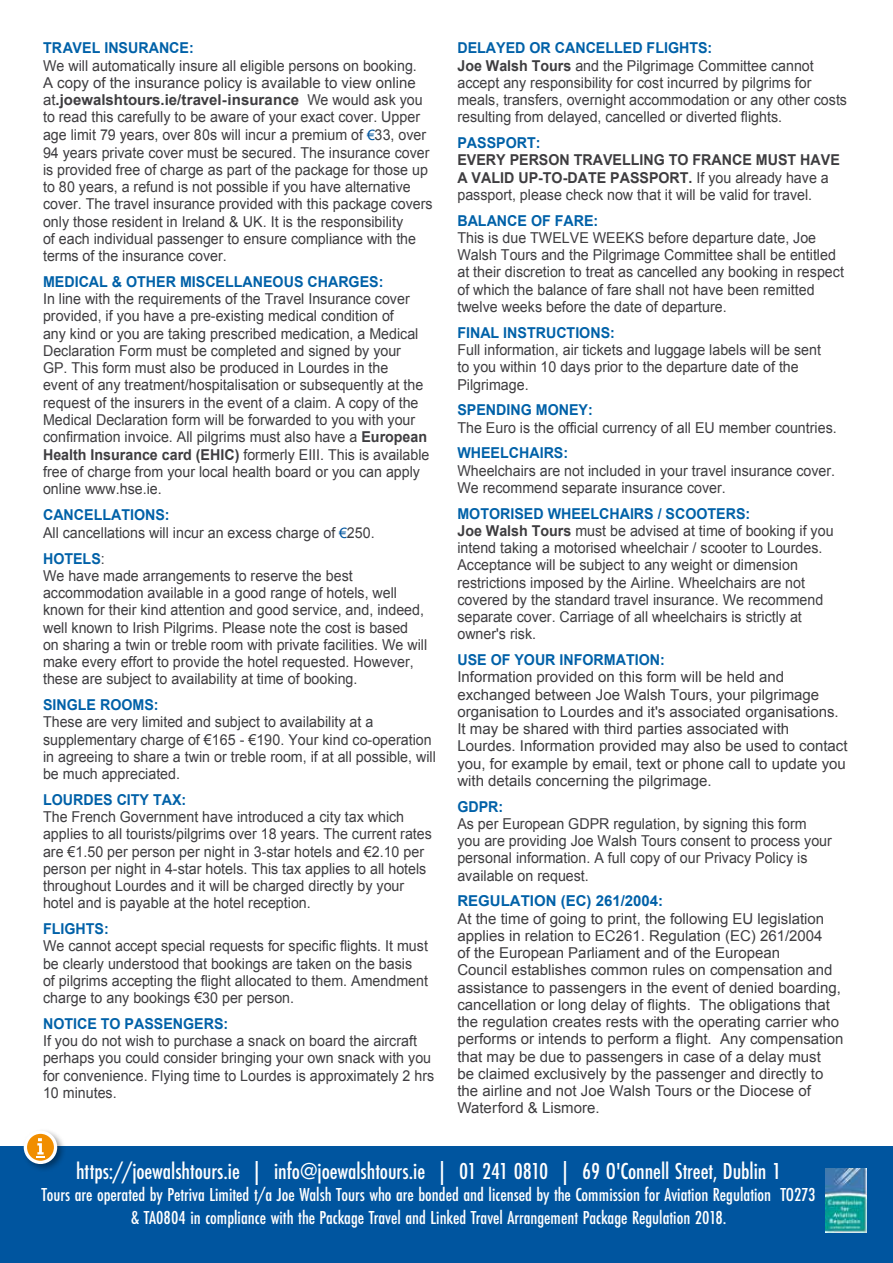
<style>
.page{position:relative;width:893px;height:1263px;background:#fff}
.page>*{position:absolute;margin:0;border:0;box-sizing:border-box;transform-origin:0 0}
.t1{font:500 24px "Futura PT Cond";color:#fff}
.t2{font:500 19.5px/22.5px "Futura PT Cond";color:#fff;text-align:center}
.t3{font:15px/17.2px "Arial";color:#3e3d40;scale:.95 1}
.t4{font:15px/17.2px "Arial";color:#3e3d40}
.t5{font:700 15px "Arial";color:#0061a8;scale:.95 1}
.t6{font:700 15px "Arial";color:#0061a8}
.s1{font-weight:700}
.s2{font-size:14.25px;color:#00559f}
.s3{font-weight:700;color:#0061a8}
</style>
<div class="page">
<div style="left:0;top:1146px;width:893px;height:117px;background:#00559f"></div>
<div style="left:21px;top:1128px;width:45px;height:45px;background:#000;opacity:.4"></div>
<svg style="left:25px;top:1132px;width:31px;height:30px"></svg>
<div style="left:24px;top:1130px;width:33px;height:34px;border:3px solid #fff;border-radius:50%"></div>
<svg style="left:37px;top:1138px;width:8px;height:19px"></svg>
<img style="left:826px;top:1168px;width:41px;height:64px">
<p class="t5" style="left:43px;top:38px;width:160px">TRAVEL INSURANCE:</p>
<p class="t3" style="left:43px;top:57px;width:412px">We will automatically insure all eligible persons on booking.<br>A copy of the insurance policy is available to view online at<span class="s1">.joewalshtours.ie/travel-insurance</span> We would ask you to read this carefully to be aware of your exact cover. Upper age limit 79 years, over 80s will incur a premium of <span class="s2">€</span>33, over 94 years private cover must be secured. The insurance cover is provided free of charge as part of the package for those up to 80 years, a refund is not possible if you have alternative cover. The travel insurance provided with this package covers only those resident in Ireland &amp; UK. It is the responsibility<br>of each individual passenger to ensure compliance with the terms of the insurance cover.</p>
<p class="t5" style="left:43px;top:272px;width:360px">MEDICAL &amp; OTHER MISCELLANEOUS CHARGES:</p>
<p class="t3" style="left:43px;top:290px;width:408px">In line with the requirements of the Travel Insurance cover provided, if you have a pre-existing medical condition of<br>any kind or you are taking prescribed medication, a Medical Declaration Form must be completed and signed by your<br>GP. This form must also be produced in Lourdes in the<br>event of any treatment/hospitalisation or subsequently at the request of the insurers in the event of a claim. A copy of the Medical Declaration form will be forwarded to you with your confirmation invoice. All pilgrims must also have a <span class="s1">European Health Insurance card (EHIC)</span> formerly EIII. This is available free of charge from your local health board or you can apply online www.hse.ie.</p>
<p class="t3" style="left:43px;top:506px;width:350px;line-height:18px"><span class="s3">CANCELLATIONS:<br></span>All cancellations will incur an excess charge of <span class="s2">€</span>250.</p>
<p class="t3" style="left:43px;top:550px;width:406px"><span class="s3">HOTELS</span>:<br>We have made arrangements to reserve the best accommodation available in a good range of hotels, well known for their kind attention and good service, and, indeed, well known to Irish Pilgrims. Please note the cost is based on sharing a twin or treble room with private facilities. We will make every effort to provide the hotel requested. However, these are subject to availability at time of booking.</p>
<p class="t5" style="left:43px;top:695px;width:123px">SINGLE ROOMS:</p>
<p class="t3" style="left:43px;top:713px;width:415px">These are very limited and subject to availability at a supplementary charge of €165 - €190. Your kind co-operation in agreeing to share a twin or treble room, if at all possible, will be much appreciated.</p>
<p class="t5" style="left:43px;top:790px;width:152px">LOURDES CITY TAX:</p>
<p class="t3" style="left:43px;top:808px;width:411px">The French Government have introduced a city tax which applies to all tourists/pilgrims over 18 years. The current rates are €1.50 per person per night in 3-star hotels and €2.10 per person per night in 4-star hotels. This tax applies to all hotels throughout Lourdes and it will be charged directly by your hotel and is payable at the hotel reception.</p>
<p class="t5" style="left:43px;top:919px;width:71px">FLIGHTS:</p>
<p class="t3" style="left:43px;top:937px;width:407px">We cannot accept special requests for specific flights. It must be clearly understood that bookings are taken on the basis<br>of pilgrims accepting the flight allocated to them. Amendment charge to any bookings €30 per person.</p>
<p class="t5" style="left:43px;top:1014px;width:197px">NOTICE TO PASSENGERS:</p>
<p class="t3" style="left:43px;top:1032px;width:413px">If you do not wish to purchase a snack on board the aircraft perhaps you could consider bringing your own snack with you for convenience. Flying time to Lourdes is approximately 2 hrs 10 minutes.</p>
<p class="t3" style="left:457px;top:40px;width:412px"><span class="s3">DELAYED OR CANCELLED FLIGHTS:<br></span><span class="s1">Joe Walsh Tours</span> and the Pilgrimage Committee cannot accept any responsibility for cost incurred by pilgrims for meals, transfers, overnight accommodation or any other costs resulting from delayed, cancelled or diverted flights.</p>
<p class="t5" style="left:457px;top:133px;width:89px">PASSPORT:</p>
<p class="t3" style="left:457px;top:152px;width:404px"><span class="s1">EVERY PERSON TRAVELLING TO FRANCE MUST HAVE<br>A VALID UP-TO-DATE PASSPORT.</span> If you already have a passport, please check now that it will be valid for travel.</p>
<p class="t5" style="left:457px;top:211px;width:150px">BALANCE OF FARE:</p>
<p class="t3" style="left:457px;top:229px;width:408px">This is due TWELVE WEEKS before departure date, Joe Walsh Tours and the Pilgrimage Committee shall be entitled at their discretion to treat as cancelled any booking in respect of which the balance of fare shall not have been remitted twelve weeks before the date of departure.</p>
<p class="t5" style="left:457px;top:323px;width:167px">FINAL INSTRUCTIONS:</p>
<p class="t3" style="left:457px;top:341px;width:384px">Full information, air tickets and luggage labels will be sent to you within 10 days prior to the departure date of the<br>Pilgrimage.</p>
<p class="t5" style="left:457px;top:400px;width:144px">SPENDING MONEY:</p>
<p class="t3" style="left:457px;top:419px;width:401px">The Euro is the official currency of all EU member countries.</p>
<p class="t5" style="left:457px;top:443px;width:118px">WHEELCHAIRS:</p>
<p class="t3" style="left:457px;top:462px;width:399px">Wheelchairs are not included in your travel insurance cover.<br>We recommend separate insurance cover.</p>
<p class="t3" style="left:457px;top:505px;width:397px"><span class="s3">MOTORISED WHEELCHAIRS / SCOOTERS:<br></span><span class="s1">Joe Walsh Tours</span> must be advised at time of booking if you intend taking a motorised wheelchair / scooter to Lourdes.<br>Acceptance will be subject to any weight or dimension restrictions imposed by the Airline. Wheelchairs are not covered by the standard travel insurance. We recommend separate cover. Carriage of all wheelchairs is strictly at owner's risk.</p>
<p class="t5" style="left:457px;top:650px;width:220px">USE OF YOUR INFORMATION:</p>
<p class="t4" style="left:457px;top:668px;width:392px">Information provided on this form will be held and exchanged between Joe Walsh Tours, your pilgrimage organisation to Lourdes and it's associated organisations.<br>It may be shared with third parties associated with Lourdes. Information provided may also be used to contact you, for example by email, text or phone call to update you with details concerning the pilgrimage.</p>
<p class="t5" style="left:457px;top:796px;width:50px">GDPR:</p>
<p class="t3" style="left:457px;top:815px;width:396px">As per European GDPR regulation, by signing this form you are providing Joe Walsh Tours consent to process your personal information. A full copy of our Privacy Policy is available on request.</p>
<p class="t6" style="left:457px;top:891px;width:207px">REGULATION (EC) 261/2004:</p>
<p class="t4" style="left:457px;top:910px;width:387px">At the time of going to print, the following EU legislation applies in relation to EC261. Regulation (EC) 261/2004<br>of the European Parliament and of the European<br>Council establishes common rules on compensation and assistance to passengers in the event of denied boarding, cancellation or long delay of flights. The obligations that the regulation creates rests with the operating carrier who performs or intends to perform a flight. Any compensation that may be due to passengers in case of a delay must<br>be claimed exclusively by the passenger and directly to the airline and not Joe Walsh Tours or the Diocese of Waterford &amp; Lismore.</p>
<h1 class="t1" style="left:76px;top:1157px;width:707px">https://joewalshtours.ie | info@joewalshtours.ie | 01 241 0810 | 69 O'Connell Street, Dublin 1</h1>
<h2 class="t2" style="left:42px;top:1183px;width:775px">Tours are operated by Petriva Limited t/a Joe Walsh Tours who are bonded and licensed by the Commission for Aviation Regulation TO273 &amp; TA0804 in compliance with the Package Travel and Linked Travel Arrangement Package Regulation 2018.</h2>
</div>
